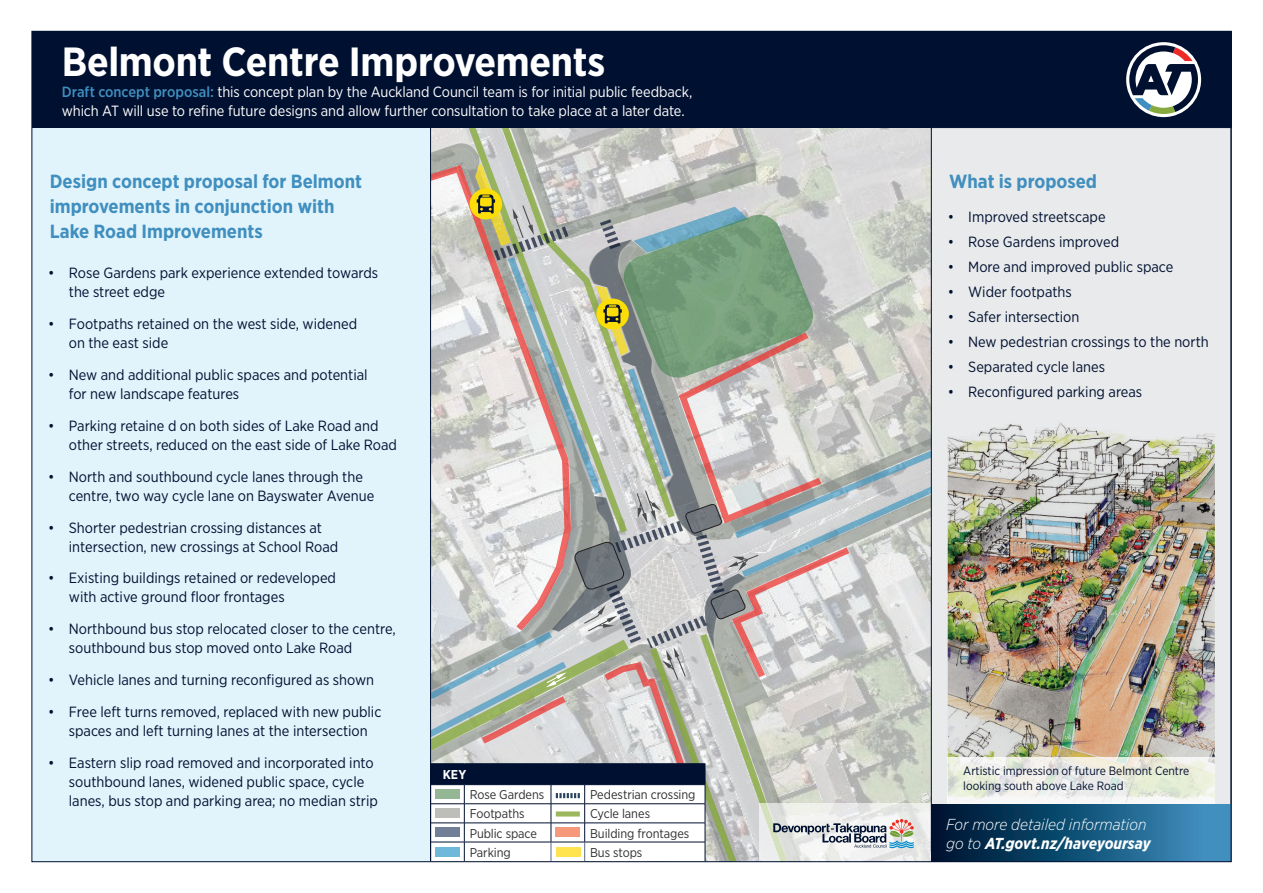
<style>
.page{position:relative;width:1263px;height:893px;background:#fff}
.page>*{position:absolute;margin:0;border:0;box-sizing:border-box;transform-origin:0 0}
.t1{font:700 40.72px "Gotham Narrow";letter-spacing:-.01em;color:#fff}
.t2{font:700 19.05px/25px "Gotham Narrow";color:#408fbf}
.t3{font:italic 300 15.83px/19px "Gotham Narrow";color:#fff}
.t4{font:14.77px/19px "Gotham Narrow";color:#001030}
.t5{font:14.77px/18.7px "Gotham Narrow";letter-spacing:-.01em;color:#fff}
.t6{font:700 12.83px "Gotham Narrow";color:#fff}
.t7{font:12.75px "Gotham Narrow";letter-spacing:-.005em;color:#312f30}
.t8{font:12px/14.5px "Gotham Narrow";color:#001030}
.s1{font-weight:500;color:#408fbf}
.s2{font-weight:700}
</style>
<div class="page">
<div style="left:32px;top:127px;width:1199px;height:735px;background:#e1f4fc"></div>
<svg style="left:431px;top:127px;width:500px;height:733px;background:#c0c4be"></svg>
<hr style="left:430px;top:127px;width:1px;height:734px;background:#001030">
<div style="left:32px;top:31px;width:1199px;height:96px;background:#001030"></div>
<svg style="left:1126px;top:42px;width:75px;height:75px"></svg>
<svg style="left:1129px;top:45px;width:69px;height:69px"></svg>
<div style="left:931px;top:127px;width:300px;height:724px;background:#e9eaeb;border:1px solid #001030"></div>
<img style="left:948px;top:422px;width:267px;height:335px">
<svg style="left:948px;top:757px;width:267px;height:47px"></svg>
<div style="left:931px;top:804px;width:300px;height:58px;background:linear-gradient(to right,#00112d,#3f97c7)"></div>
<h1 class="t1" style="left:62px;top:35px;width:545px">Belmont Centre Improvements</h1>
<p class="t5" style="left:62px;top:83px;width:632px"><span class="s1">Draft concept proposal:</span> this concept plan by the Auckland Council team is for initial public feedback, which AT will use to refine future designs and allow further consultation to take place at a later date.</p>
<p class="t2" style="left:50px;top:168px;width:314px">Design concept proposal for Belmont improvements in conjunction with<br>Lake Road Improvements</p>
<p class="t4" style="left:69px;top:263px;width:311px;text-indent:-21px">• Rose Gardens park experience extended towards the street edge</p>
<p class="t4" style="left:69px;top:314px;width:290px;text-indent:-21px">• Footpaths retained on the west side, widened on the east side</p>
<p class="t4" style="left:69px;top:365px;width:300px;text-indent:-21px">• New and additional public spaces and potential for new landscape features</p>
<p class="t4" style="left:69px;top:416px;width:330px;text-indent:-21px">• Parking retaine d on both sides of Lake Road and other streets, reduced on the east side of Lake Road</p>
<p class="t4" style="left:69px;top:467px;width:307px;text-indent:-21px">• North and southbound cycle lanes through the centre, two way cycle lane on Bayswater Avenue</p>
<p class="t4" style="left:69px;top:518px;width:271px;text-indent:-21px">• Shorter pedestrian crossing distances at intersection, new crossings at School Road</p>
<p class="t4" style="left:69px;top:568px;width:269px;text-indent:-21px">• Existing buildings retained or redeveloped with active ground floor frontages</p>
<p class="t4" style="left:69px;top:619px;width:328px;text-indent:-21px">• Northbound bus stop relocated closer to the centre, southbound bus stop moved onto Lake Road</p>
<p class="t4" style="left:48px;top:670px;width:327px">• Vehicle lanes and turning reconfigured as shown</p>
<p class="t4" style="left:48px;top:702px;width:335px;text-align:center">• Free left turns removed, replaced with new public spaces and left turning lanes at the intersection</p>
<p class="t4" style="left:69px;top:753px;width:311px;text-indent:-21px">• Eastern slip road removed and incorporated into southbound lanes, widened public space, cycle lanes, bus stop and parking area; no median strip</p>
<p class="t6" style="left:443px;top:766px;width:25px">KEY</p>
<p class="t7" style="left:470px;top:787px;width:76px">Rose Gardens</p>
<p class="t7" style="left:590px;top:787px;width:107px">Pedestrian crossing</p>
<p class="t7" style="left:470px;top:806px;width:56px">Footpaths</p>
<p class="t7" style="left:590px;top:806px;width:62px">Cycle lanes</p>
<p class="t7" style="left:470px;top:825px;width:69px">Public space</p>
<p class="t7" style="left:590px;top:825px;width:101px">Building frontages</p>
<p class="t7" style="left:470px;top:844px;width:43px">Parking</p>
<p class="t7" style="left:590px;top:844px;width:54px">Bus stops</p>
<p class="t2" style="left:949px;top:168px;width:149px">What is proposed</p>
<p class="t4" style="left:948px;top:207px;width:159px">• Improved streetscape</p>
<p class="t4" style="left:948px;top:232px;width:173px">• Rose Gardens improved</p>
<p class="t4" style="left:948px;top:257px;width:227px">• More and improved public space</p>
<p class="t4" style="left:948px;top:282px;width:126px">• Wider footpaths</p>
<p class="t4" style="left:948px;top:307px;width:133px">• Safer intersection</p>
<p class="t4" style="left:948px;top:332px;width:263px">• New pedestrian crossings to the north</p>
<p class="t4" style="left:948px;top:357px;width:159px">• Separated cycle lanes</p>
<p class="t4" style="left:948px;top:382px;width:196px">• Reconfigured parking areas</p>
<p class="t8" style="left:963px;top:763px;width:227px">Artistic impression of future Belmont Centre looking south above Lake Road</p>
<p class="t3" style="left:946px;top:814px;width:206px">For more detailed information go to <span class="s2">AT.govt.nz/haveyoursay</span></p>
</div>
